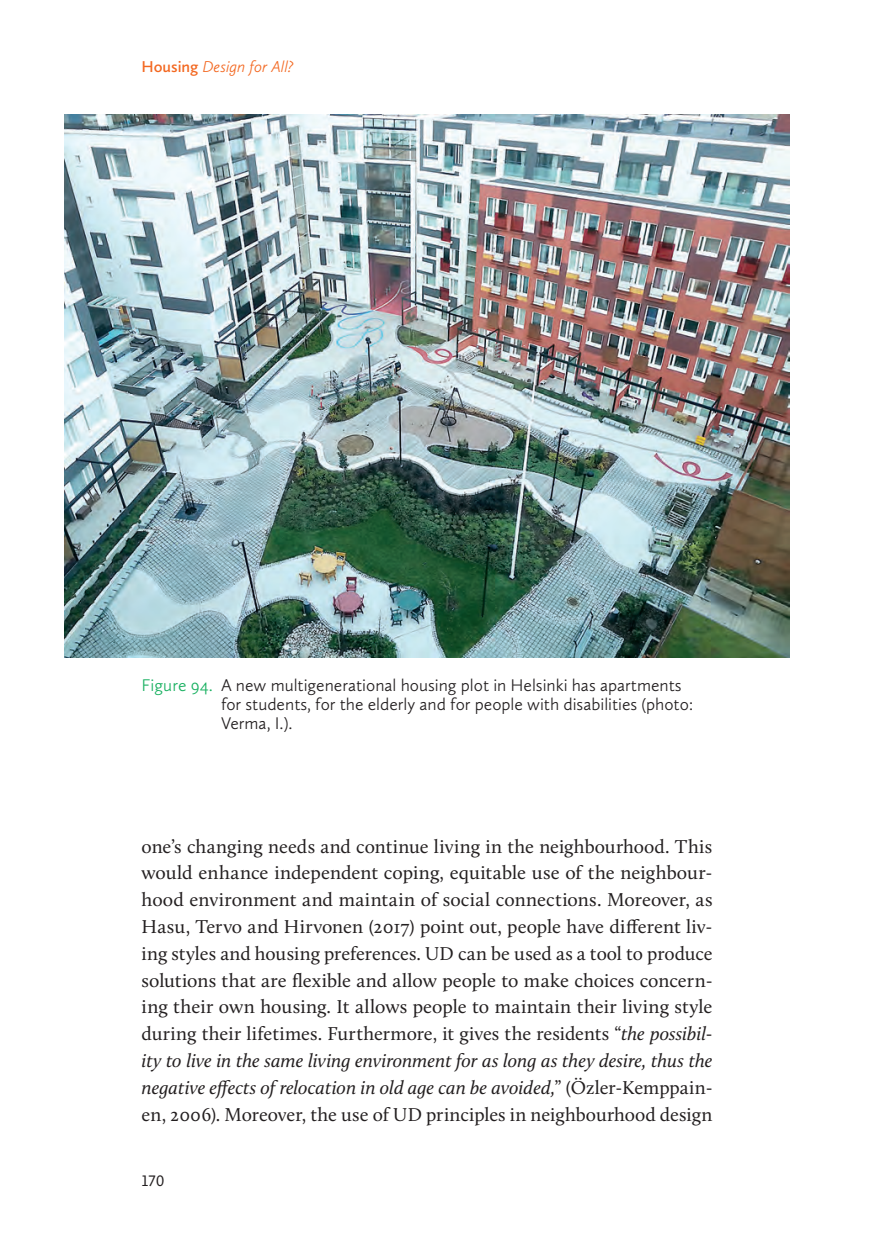
<style>
.page{position:relative;width:874px;height:1241px;background:#fff}
.page>*{position:absolute;margin:0;border:0;box-sizing:border-box;transform-origin:0 0}
.t1{font:19.25px/26.8px "Calluna";color:#231f20;text-align:justify}
.t2{font:300 17.5px/19.2px "Calluna Sans";color:#231f20}
.t3{font:italic 300 16.28px "Calluna Sans";color:#f36821}
.t4{font:15.75px "Calluna Sans";color:#231f20}
.s1{font-weight:600;font-style:normal}
.s2{color:#18b060}
.s3{font-style:italic}
</style>
<div class="page">
<img style="left:65px;top:114px;width:724px;height:543px">
<p class="t3" style="left:141px;top:57px;width:153px"><span class="s1">Housing</span> Design for All?</p>
<p class="t2" style="left:221px;top:676px;width:474px;text-indent:-79px"><span class="s2">Figure 94.</span> A new multigenerational housing plot in Helsinki has apartments for students, for the elderly and for people with disabilities (photo:<br>Verma, I.).</p>
<p class="t1" style="left:141px;top:834px;width:572px">one’s changing needs and continue living in the neighbourhood. This would enhance independent coping, equitable use of the neighbour&shy;hood environment and maintain of social connections. Moreover, as Hasu, Tervo and Hirvonen (2017) point out, people have different liv&shy;ing styles and housing preferences. UD can be used as a tool to produce solutions that are flexible and allow people to make choices concern&shy;ing their own housing. It allows people to maintain their living style during their lifetimes. Furthermore, it gives the residents “<span class="s3">the possibil&shy;ity to live in the same living environment for as long as they desire, thus the negative effects of relocation in old age can be avoided,</span>” (Özler-Kemppain&shy;en, 2006). Moreover, the use of UD principles in neighbourhood design</p>
<p class="t4" style="left:142px;top:1174px;width:24px">170</p>
</div>
